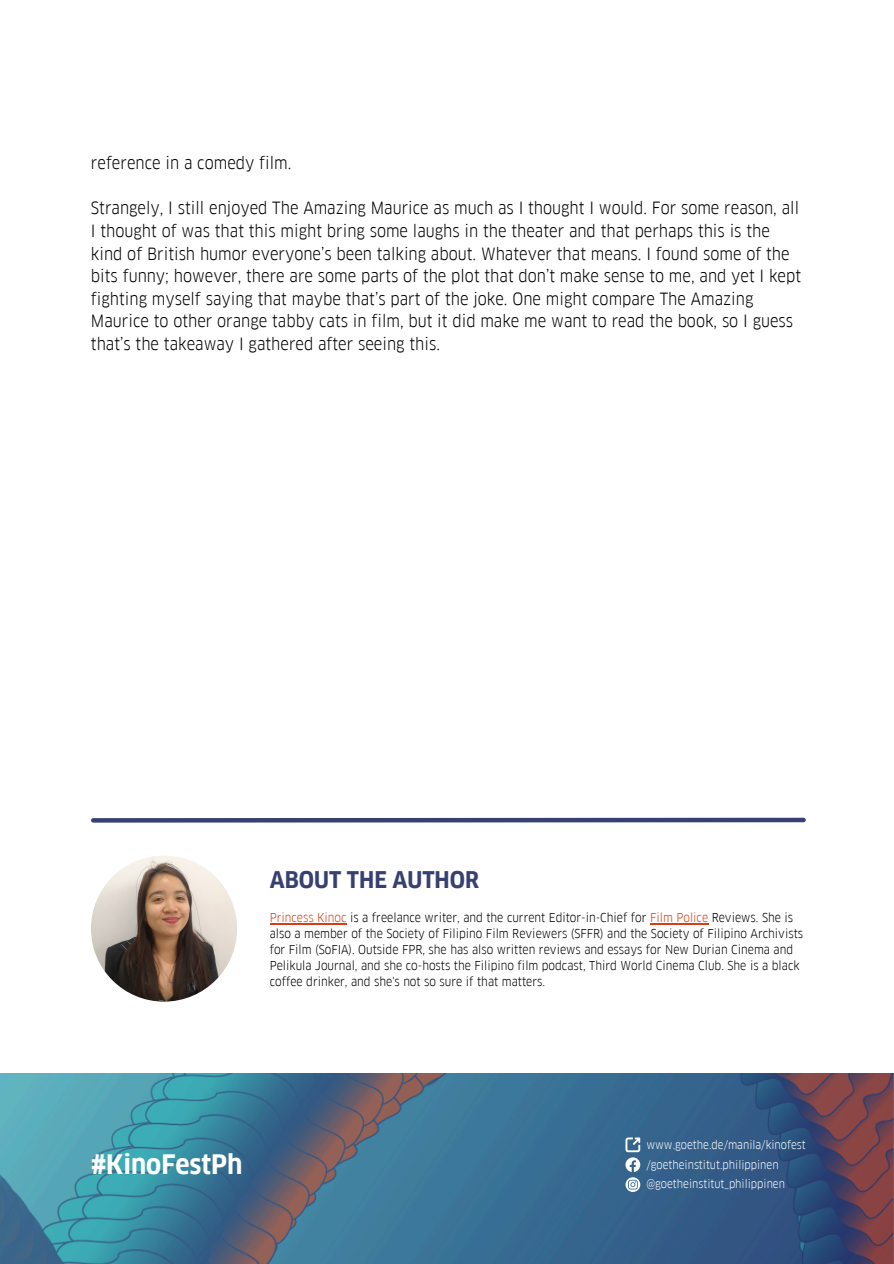
<style>
.page{position:relative;width:894px;height:1264px;background:#fff}
.page>*{position:absolute;margin:0;border:0;box-sizing:border-box;transform-origin:0 0}
.t1{font:700 26.25px "Goethe FF Clan";color:#fff}
.t2{font:700 22.5px "Goethe FF Clan";color:#374072}
.t3{font:16.5px/22.5px "Goethe FF Clan";color:#000}
.t4{font:12px/16px "Goethe FF Clan";color:#000}
.t5{font:11.25px "Goethe FF Clan";color:#fff}
.s1{color:#dc3c12}
</style>
<div class="page">
<div style="left:93px;top:817px;width:710px;height:5px;background:#374072"></div>
<img style="left:0;top:1073px;width:893px;height:190px">
<svg style="left:625px;top:1137px;width:15px;height:34px"></svg>
<svg style="left:625px;top:1177px;width:15px;height:14px"></svg>
<img style="left:91px;top:855px;width:146px;height:146px;border-radius:50%">
<hr style="left:270px;top:923px;width:76px;height:1px;background:#dc3c12">
<hr style="left:650px;top:923px;width:58px;height:1px;background:#dc3c12">
<h3 class="t3" style="left:91px;top:152px;width:202px">reference in a comedy film.</h3>
<h3 class="t3" style="left:91px;top:197px;width:711px">Strangely, I still enjoyed The Amazing Maurice as much as I thought I would. For some reason, all I thought of was that this might bring some laughs in the theater and that perhaps this is the kind of British humor everyone’s been talking about. Whatever that means. I found some of the bits funny; however, there are some parts of the plot that don’t make sense to me, and yet I kept fighting myself saying that maybe that’s part of the joke. One might compare The Amazing Maurice to other orange tabby cats in film, but it did make me want to read the book, so I guess that’s the takeaway I gathered after seeing this.</h3>
<h1 class="t2" style="left:270px;top:865px;width:211px">ABOUT THE AUTHOR</h1>
<p class="t4" style="left:270px;top:909px;width:535px"><span class="s1">Princess Kinoc</span> is a freelance writer, and the current Editor-in-Chief for <span class="s1">Film Police</span> Reviews. She is also a member of the Society of Filipino Film Reviewers (SFFR) and the Society of Filipino Archivists for Film (SoFIA). Outside FPR, she has also written reviews and essays for New Durian Cinema and Pelikula Journal, and she co-hosts the Filipino film podcast, Third World Cinema Club. She is a black coffee drinker, and she's not so sure if that matters.</p>
<p class="t1" style="left:91px;top:1147px;width:153px">#KinoFestPh</p>
<p class="t5" style="left:646px;top:1137px;width:161px">www.goethe.de/manila/kinofest</p>
<h2 class="t5" style="left:646px;top:1157px;width:134px">/goetheinstitut.philippinen</h2>
<p class="t5" style="left:646px;top:1176px;width:140px">@goetheinstitut_philippinen</p>
</div>
